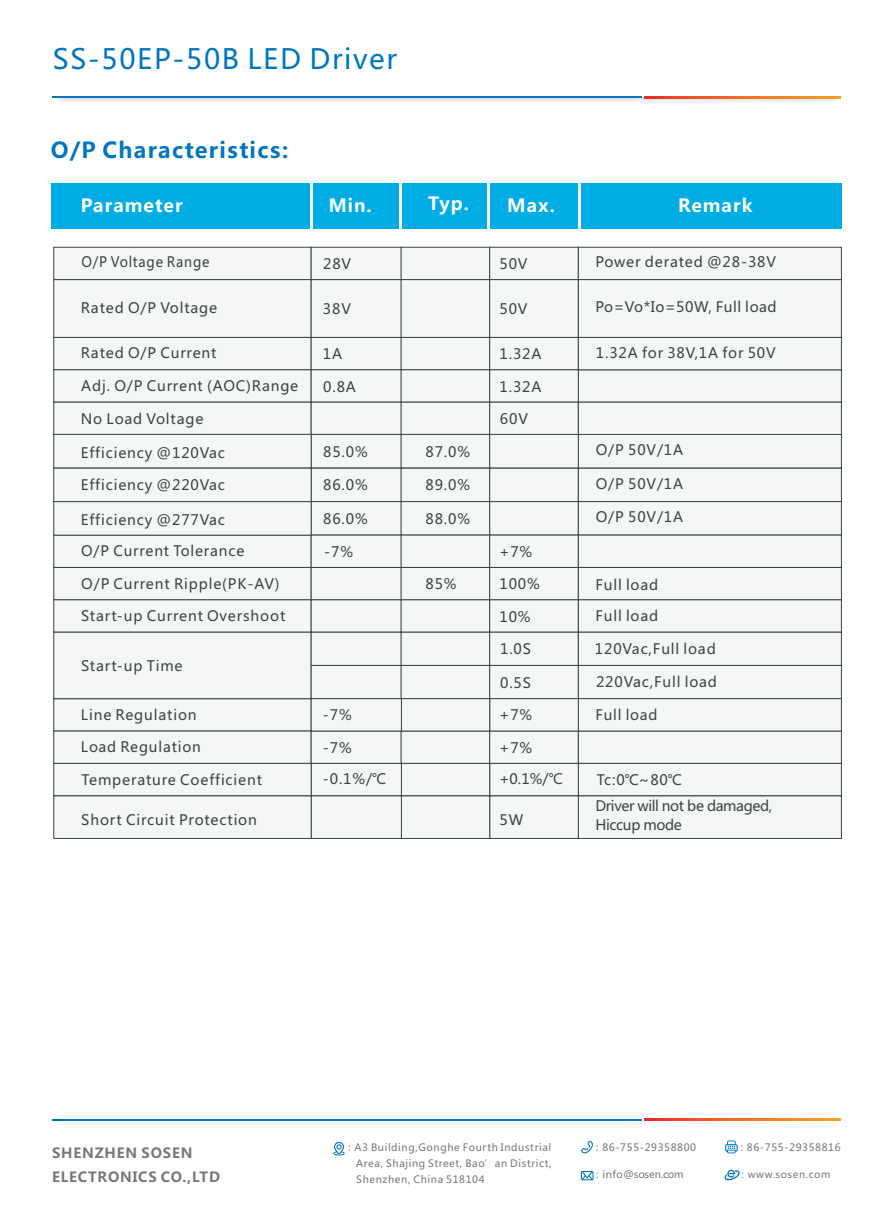
<style>
.page{position:relative;width:893px;height:1212px;background:#fff}
.page>*{position:absolute;margin:0;border:0;box-sizing:border-box;transform-origin:0 0}
.t1{font:27.6px "Microsoft Ya Hei";letter-spacing:.06em;color:#0076bf}
.t2{font:700 21.75px "Microsoft Ya Hei";letter-spacing:.06em;color:#0076bf}
.t3{font:700 18px "Microsoft Ya Hei";letter-spacing:.06em;color:#fff}
.t4{font:14.25px "Microsoft Ya Hei";letter-spacing:.06em;color:#3c4444}
.t5{font:14.25px/25.8px "Microsoft Ya Hei";letter-spacing:-.025em;color:#3c4444}
.t6{font:14.25px "Microsoft Ya Hei";letter-spacing:.04em;color:#3c4444}
.t7{font:14.25px "Microsoft Ya Hei";letter-spacing:.06em;color:#3c4444;scale:.92 1}
.t8{font:700 13.8px/24px "Microsoft Ya Hei";letter-spacing:.06em;color:#747879}
.t9{font:10.05px/15.9px "Microsoft Ya Hei";letter-spacing:.06em;color:#747879;text-align:justify}
.t10{font:10.05px "Microsoft Ya Hei";letter-spacing:-.015em;color:#747879}
.t11{font:9.9px "Microsoft Ya Hei";letter-spacing:.06em;color:#747879}
</style>
<div class="page">
<img style="left:58px;top:98px;width:782px;height:4px">
<hr style="left:53px;top:97px;width:589px;height:1px;background:#0076bf">
<svg style="left:644px;top:97px;width:196px;height:1px"></svg>
<svg style="left:333px;top:1142px;width:12px;height:13px"></svg>
<svg style="left:581px;top:1140px;width:12px;height:13px"></svg>
<svg style="left:725px;top:1140px;width:13px;height:13px"></svg>
<svg style="left:724px;top:1170px;width:16px;height:10px"></svg>
<svg style="left:581px;top:1171px;width:12px;height:9px"></svg>
<hr style="left:53px;top:1119px;width:589px;height:1px;background:#0076bf">
<svg style="left:644px;top:1119px;width:196px;height:1px"></svg>
<div style="left:51px;top:184px;width:791px;height:45px;background:#00ace4"></div>
<hr style="left:310px;top:184px;width:2px;height:45px;background:#fff">
<hr style="left:400px;top:184px;width:2px;height:45px;background:#fff">
<hr style="left:487px;top:184px;width:3px;height:45px;background:#fff">
<hr style="left:578px;top:184px;width:2px;height:45px;background:#fff">
<svg style="left:53px;top:246px;width:789px;height:593px"></svg>
<h1 class="t1" style="left:53px;top:47px;width:346px">SS-50EP-50B LED Driver</h1>
<h2 class="t2" style="left:51px;top:140px;width:239px">O/P Characteristics:</h2>
<p class="t3" style="left:81px;top:197px;width:103px">Parameter</p>
<p class="t3" style="left:329px;top:197px;width:44px">Min.</p>
<p class="t3" style="left:428px;top:195px;width:43px">Typ.</p>
<p class="t3" style="left:507px;top:197px;width:49px">Max.</p>
<p class="t3" style="left:678px;top:197px;width:76px">Remark</p>
<p class="t7" style="left:81px;top:256px;width:141px">O/P Voltage Range</p>
<p class="t4" style="left:81px;top:301px;width:138px">Rated O/P Voltage</p>
<p class="t4" style="left:81px;top:347px;width:137px">Rated O/P Current</p>
<p class="t4" style="left:81px;top:380px;width:219px">Adj. O/P Current (AOC)Range</p>
<p class="t4" style="left:81px;top:412px;width:124px">No Load Voltage</p>
<p class="t4" style="left:81px;top:446px;width:146px">Efficiency @120Vac</p>
<p class="t4" style="left:81px;top:478px;width:146px">Efficiency @220Vac</p>
<p class="t4" style="left:81px;top:514px;width:146px">Efficiency @277Vac</p>
<p class="t4" style="left:81px;top:545px;width:165px">O/P Current Tolerance</p>
<p class="t4" style="left:81px;top:577px;width:200px">O/P Current Ripple(PK-AV)</p>
<p class="t4" style="left:81px;top:610px;width:206px">Start-up Current Overshoot</p>
<p class="t4" style="left:81px;top:659px;width:103px">Start-up Time</p>
<p class="t4" style="left:81px;top:708px;width:117px">Line Regulation</p>
<p class="t4" style="left:81px;top:741px;width:121px">Load Regulation</p>
<p class="t4" style="left:82px;top:773px;width:182px">Temperature Coefficient</p>
<p class="t4" style="left:81px;top:813px;width:177px">Short Circuit Protection</p>
<p class="t4" style="left:323px;top:257px;width:30px">28V</p>
<p class="t4" style="left:323px;top:302px;width:30px">38V</p>
<p class="t4" style="left:323px;top:348px;width:21px">1A</p>
<p class="t4" style="left:323px;top:380px;width:34px">0.8A</p>
<p class="t4" style="left:323px;top:445px;width:46px">85.0%</p>
<p class="t4" style="left:323px;top:479px;width:46px">86.0%</p>
<p class="t4" style="left:323px;top:512px;width:46px">86.0%</p>
<p class="t4" style="left:324px;top:545px;width:30px">-7%</p>
<p class="t4" style="left:425px;top:445px;width:46px">87.0%</p>
<p class="t4" style="left:425px;top:479px;width:46px">89.0%</p>
<p class="t4" style="left:425px;top:512px;width:46px">88.0%</p>
<p class="t4" style="left:425px;top:578px;width:33px">85%</p>
<p class="t4" style="left:499px;top:257px;width:30px">50V</p>
<p class="t4" style="left:499px;top:302px;width:30px">50V</p>
<p class="t4" style="left:499px;top:348px;width:43px">1.32A</p>
<p class="t4" style="left:499px;top:380px;width:43px">1.32A</p>
<p class="t4" style="left:500px;top:412px;width:30px">60V</p>
<p class="t4" style="left:499px;top:545px;width:35px">+7%</p>
<p class="t4" style="left:499px;top:578px;width:42px">100%</p>
<p class="t4" style="left:499px;top:610px;width:33px">10%</p>
<p class="t4" style="left:500px;top:643px;width:32px">1.0S</p>
<p class="t4" style="left:500px;top:676px;width:32px">0.5S</p>
<p class="t4" style="left:323px;top:709px;width:30px">-7%</p>
<p class="t4" style="left:499px;top:709px;width:35px">+7%</p>
<p class="t4" style="left:323px;top:741px;width:30px">-7%</p>
<p class="t4" style="left:323px;top:773px;width:65px">-0.1%/℃</p>
<p class="t4" style="left:499px;top:741px;width:35px">+7%</p>
<p class="t4" style="left:499px;top:773px;width:65px">+0.1%/℃</p>
<p class="t4" style="left:499px;top:813px;width:25px">5W</p>
<p class="t4" style="left:595px;top:256px;width:182px">Power derated @28-38V</p>
<p class="t6" style="left:595px;top:301px;width:183px">Po=Vo*Io=50W, Full load</p>
<p class="t4" style="left:596px;top:346px;width:181px">1.32A for 38V,1A for 50V</p>
<p class="t4" style="left:596px;top:443px;width:89px">O/P 50V/1A</p>
<p class="t4" style="left:596px;top:477px;width:89px">O/P 50V/1A</p>
<p class="t4" style="left:596px;top:510px;width:89px">O/P 50V/1A</p>
<p class="t4" style="left:595px;top:578px;width:64px">Full load</p>
<p class="t4" style="left:595px;top:609px;width:64px">Full load</p>
<p class="t4" style="left:595px;top:642px;width:122px">120Vac,Full load</p>
<p class="t4" style="left:596px;top:675px;width:122px">220Vac,Full load</p>
<p class="t4" style="left:595px;top:708px;width:64px">Full load</p>
<p class="t5" style="left:595px;top:768px;width:178px">Tc:0℃~80℃<br>Driver will not be damaged,</p>
<p class="t5" style="left:595px;top:813px;width:88px">Hiccup mode</p>
<p class="t8" style="left:52px;top:1142px;width:169px">SHENZHEN SOSEN<br>ELECTRONICS CO.,LTD</p>
<p class="t9" style="left:356px;top:1140px;width:197px;text-indent:-12px">：A3 Building,Gonghe Fourth Industrial Area, Shajing Street, Bao’an District, Shenzhen, China 518104</p>
<p class="t9" style="left:592px;top:1140px;width:105px">：86-755-29358800</p>
<p class="t9" style="left:737px;top:1140px;width:105px">：86-755-29358816</p>
<p class="t10" style="left:592px;top:1170px;width:93px">：info@sosen.com</p>
<p class="t11" style="left:738px;top:1170px;width:94px">：www.sosen.com</p>
</div>
